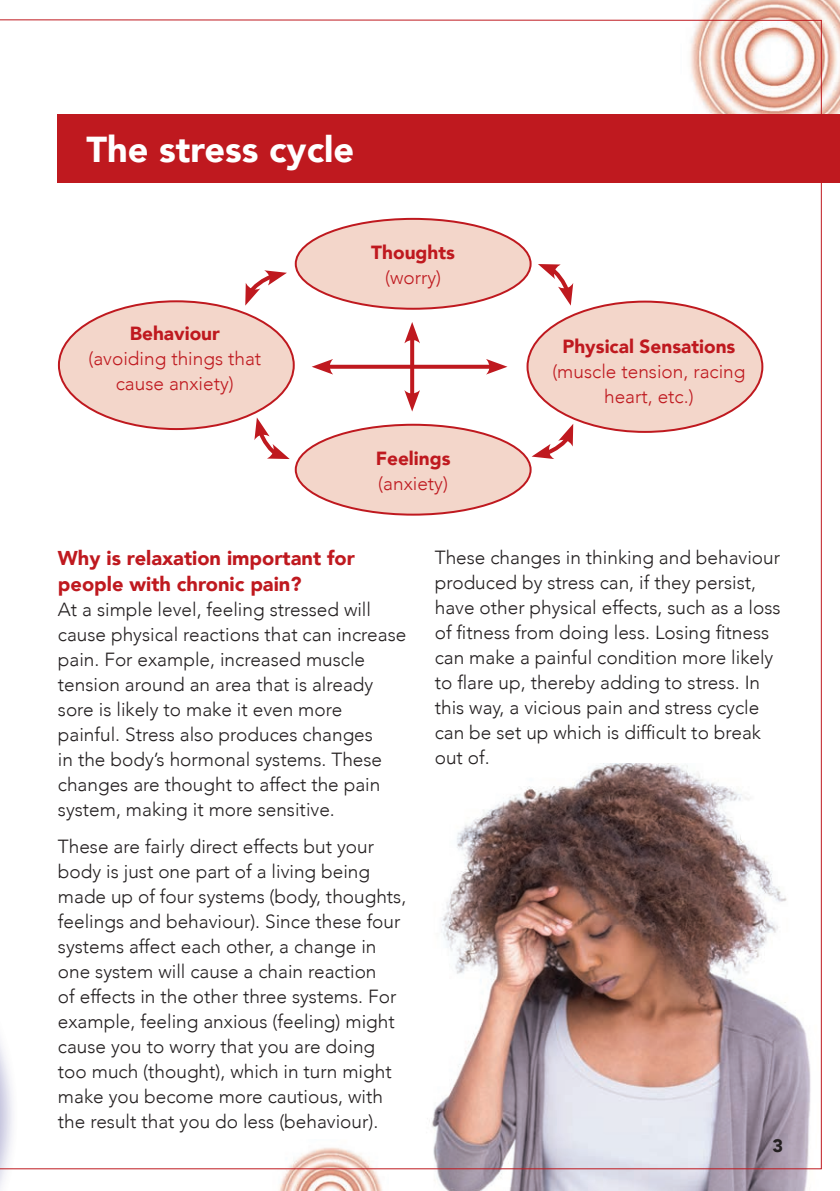
<style>
.page{position:relative;width:840px;height:1191px;background:#fff}
.page>*{position:absolute;margin:0;border:0;box-sizing:border-box;transform-origin:0 0}
.t1{font:900 36px "Avenir";color:#fff}
.t2{font:900 20px/26px "Avenir";color:#bf191f}
.t3{font:300 19px/25px "Avenir";color:#231f20}
.t4{font:300 19px/25px "Avenir";color:#bf191f;text-align:center}
.t5{font:900 19px "Avenir";color:#bf191f}
.t6{font:700 18px "Gill Sans";color:#231f20}
.t7{font:900 18px "Avenir";color:#231f20}
</style>
<div class="page">
<img style="left:388px;top:763px;width:434px;height:428px">
<img style="left:690px;top:0;width:149px;height:114px">
<img style="left:272px;top:1147px;width:116px;height:44px">
<div style="left:58px;top:114px;width:781px;height:68px;background:#bf191f"></div>
<div style="left:295px;top:219px;width:235px;height:90px;background:#f3d6ca;border-radius:50%"></div>
<div style="left:295px;top:425px;width:235px;height:89px;background:#f3d6ca;border-radius:50%"></div>
<div style="left:294px;top:424px;width:237px;height:91px;border:2px solid #bf191f;border-radius:50%"></div>
<div style="left:527px;top:302px;width:235px;height:130px;background:#f3d6ca;border-radius:50%"></div>
<div style="left:59px;top:301px;width:234px;height:128px;background:#f3d6ca;border-radius:50%"></div>
<svg style="left:333px;top:365px;width:152px;height:4px"></svg>
<svg style="left:312px;top:359px;width:21px;height:15px"></svg>
<svg style="left:485px;top:359px;width:22px;height:15px"></svg>
<svg style="left:410px;top:343px;width:4px;height:47px"></svg>
<svg style="left:404px;top:322px;width:16px;height:21px"></svg>
<svg style="left:404px;top:390px;width:16px;height:21px"></svg>
<svg style="left:531px;top:424px;width:42px;height:35px"></svg>
<svg style="left:254px;top:417px;width:35px;height:42px"></svg>
<svg style="left:245px;top:270px;width:42px;height:36px"></svg>
<svg style="left:538px;top:264px;width:35px;height:42px"></svg>
<h1 class="t1" style="left:86px;top:119px;width:269px">The stress cycle</h1>
<p class="t5" style="left:130px;top:317px;width:92px">Behaviour</p>
<p class="t4" style="left:88px;top:346px;width:174px">(avoiding things that cause anxiety)</p>
<p class="t5" style="left:371px;top:236px;width:85px">Thoughts</p>
<p class="t4" style="left:385px;top:265px;width:57px">(worry)</p>
<p class="t5" style="left:375px;top:442px;width:76px">Feelings</p>
<p class="t4" style="left:378px;top:470px;width:71px">(anxiety)</p>
<p class="t5" style="left:562px;top:330px;width:174px">Physical Sensations</p>
<p class="t4" style="left:552px;top:359px;width:194px">(muscle tension, racing heart, etc.)</p>
<p class="t2" style="left:58px;top:545px;width:298px">Why is relaxation important for people with chronic pain?</p>
<p class="t3" style="left:58px;top:597px;width:350px">At a simple level, feeling stressed will cause physical reactions that can increase pain. For example, increased muscle tension around an area that is already sore is likely to make it even more painful. Stress also produces changes<br>in the body’s hormonal systems. These changes are thought to affect the pain system, making it more sensitive.</p>
<p class="t3" style="left:58px;top:833px;width:350px">These are fairly direct effects but your body is just one part of a living being made up of four systems (body, thoughts, feelings and behaviour). Since these four systems affect each other, a change in one system will cause a chain reaction<br>of effects in the other three systems. For example, feeling anxious (feeling) might cause you to worry that you are doing too much (thought), which in turn might make you become more cautious, with the result that you do less (behaviour).</p>
<p class="t3" style="left:434px;top:545px;width:347px">These changes in thinking and behaviour produced by stress can, if they persist, have other physical effects, such as a loss of fitness from doing less. Losing fitness can make a painful condition more likely to flare up, thereby adding to stress. In this way, a vicious pain and stress cycle can be set up which is difficult to break out of.</p>
<p class="t6" style="left:772px;top:1126px;width:12px">3</p>
<p class="t7" style="left:772px;top:1130px;width:12px">3</p>
</div>
